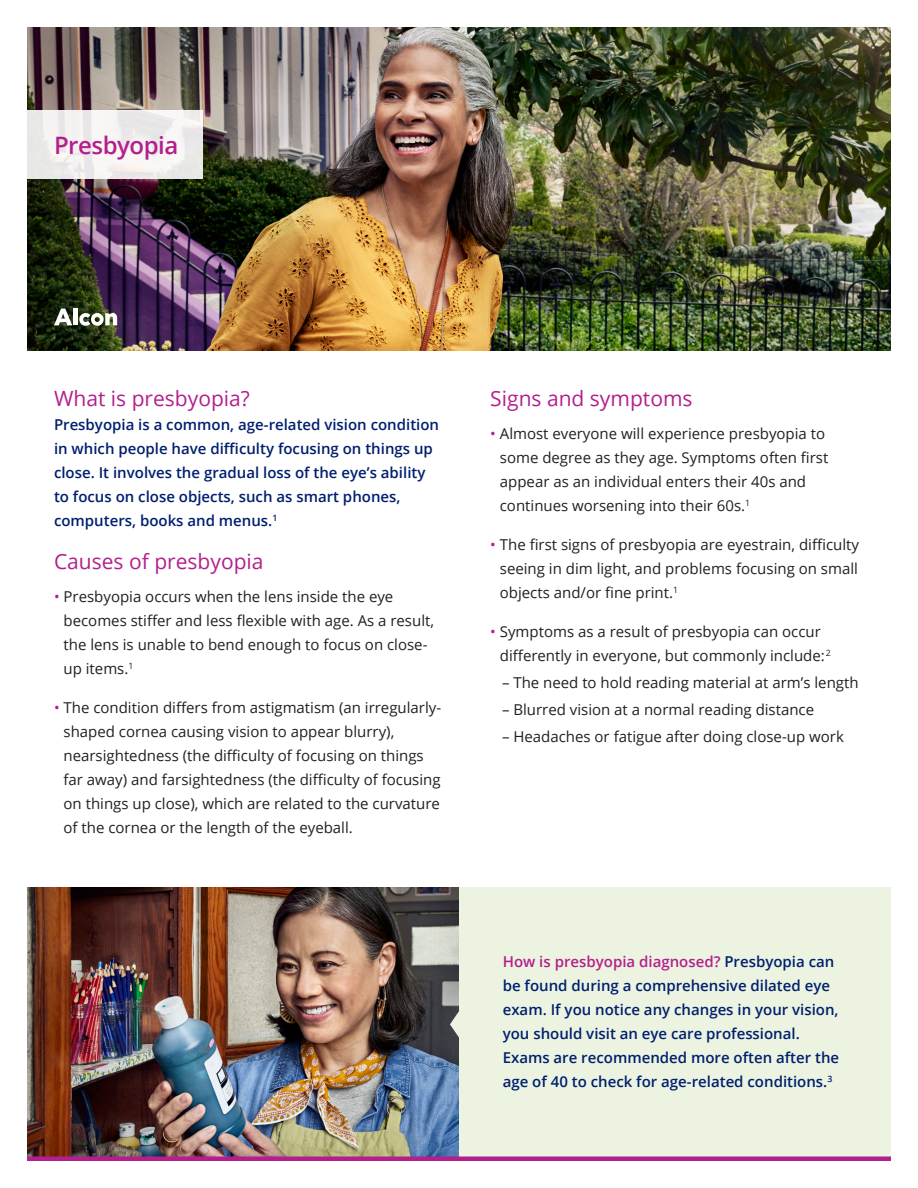
<style>
.page{position:relative;width:918px;height:1188px;background:#fff}
.page>*{position:absolute;margin:0;border:0;box-sizing:border-box;transform-origin:0 0}
.t1{font:600 24px "Open Sans";letter-spacing:-.02em;color:#b31f8c}
.t2{font:21px "Open Sans";color:#b31f8c}
.t3{font:15px/24px "Open Sans";color:#231f20}
.t4{font:600 15px/24px "Open Sans";color:#001f6e}
.s1{color:#b31f8c}
</style>
<div class="page">
<div style="left:459px;top:888px;width:432px;height:273px;background:#ecf4e1"></div>
<img style="left:27px;top:27px;width:864px;height:324px">
<div style="left:1px;top:110px;width:201px;height:69px;background:linear-gradient(to right,#f6f5f4,#eeeceb)"></div>
<svg style="left:79px;top:312px;width:38px;height:14px"></svg>
<svg style="left:54px;top:309px;width:18px;height:16px"></svg>
<div style="left:73px;top:309px;width:5px;height:16px;background:#fff"></div>
<img style="left:27px;top:888px;width:432px;height:268px">
<div style="left:27px;top:1156px;width:864px;height:5px;background:#b31f8c"></div>
<svg style="left:450px;top:1010px;width:9px;height:29px"></svg>
<p class="t1" style="left:54px;top:128px;width:126px">Presbyopia</p>
<p class="t2" style="left:54px;top:384px;width:197px">What is presbyopia?</p>
<p class="t4" style="left:54px;top:412px;width:387px">Presbyopia is a common, age-related vision condition in which people have difficulty focusing on things up close. It involves the gradual loss of the eye’s ability to focus on close objects, such as smart phones, computers, books and menus.<sup>1</sup></p>
<p class="t2" style="left:54px;top:547px;width:211px">Causes of presbyopia</p>
<p class="t3" style="left:64px;top:585px;width:372px;text-indent:-10px"><span class="s1">•</span> Presbyopia occurs when the lens inside the eye becomes stiffer and less flexible with age. As a result, the lens is unable to bend enough to focus on close&shy;up items.<sup>1</sup></p>
<p class="t3" style="left:64px;top:696px;width:379px;text-indent:-10px"><span class="s1">•</span> The condition differs from astigmatism (an irregularly&shy;shaped cornea causing vision to appear blurry), nearsightedness (the difficulty of focusing on things far away) and farsightedness (the difficulty of focusing on things up close), which are related to the curvature of the cornea or the length of the eyeball.</p>
<p class="t2" style="left:490px;top:384px;width:204px">Signs and symptoms</p>
<p class="t3" style="left:500px;top:421px;width:330px;text-indent:-10px"><span class="s1">•</span> Almost everyone will experience presbyopia to some degree as they age. Symptoms often first appear as an individual enters their 40s and continues worsening into their 60s.<sup>1</sup></p>
<p class="t3" style="left:500px;top:532px;width:361px;text-align:justify;text-indent:-10px"><span class="s1">•</span> The first signs of presbyopia are eyestrain, difficulty seeing in dim light, and problems focusing on small objects and/or fine print.<sup>1</sup></p>
<p class="t3" style="left:500px;top:619px;width:332px;text-indent:-10px"><span class="s1">•</span> Symptoms as a result of presbyopia can occur differently in everyone, but commonly include:<sup>2</sup></p>
<p class="t3" style="left:502px;top:670px;width:358px">– The need to hold reading material at arm’s length</p>
<p class="t3" style="left:502px;top:697px;width:314px">– Blurred vision at a normal reading distance</p>
<p class="t3" style="left:502px;top:724px;width:343px">– Headaches or fatigue after doing close-up work</p>
<p class="t4" style="left:503px;top:949px;width:338px"><span class="s1">How is presbyopia diagnosed?</span> Presbyopia can be found during a comprehensive dilated eye exam. If you notice any changes in your vision, you should visit an eye care professional.<br>Exams are recommended more often after the age of 40 to check for age-related conditions.<sup>3</sup></p>
</div>
